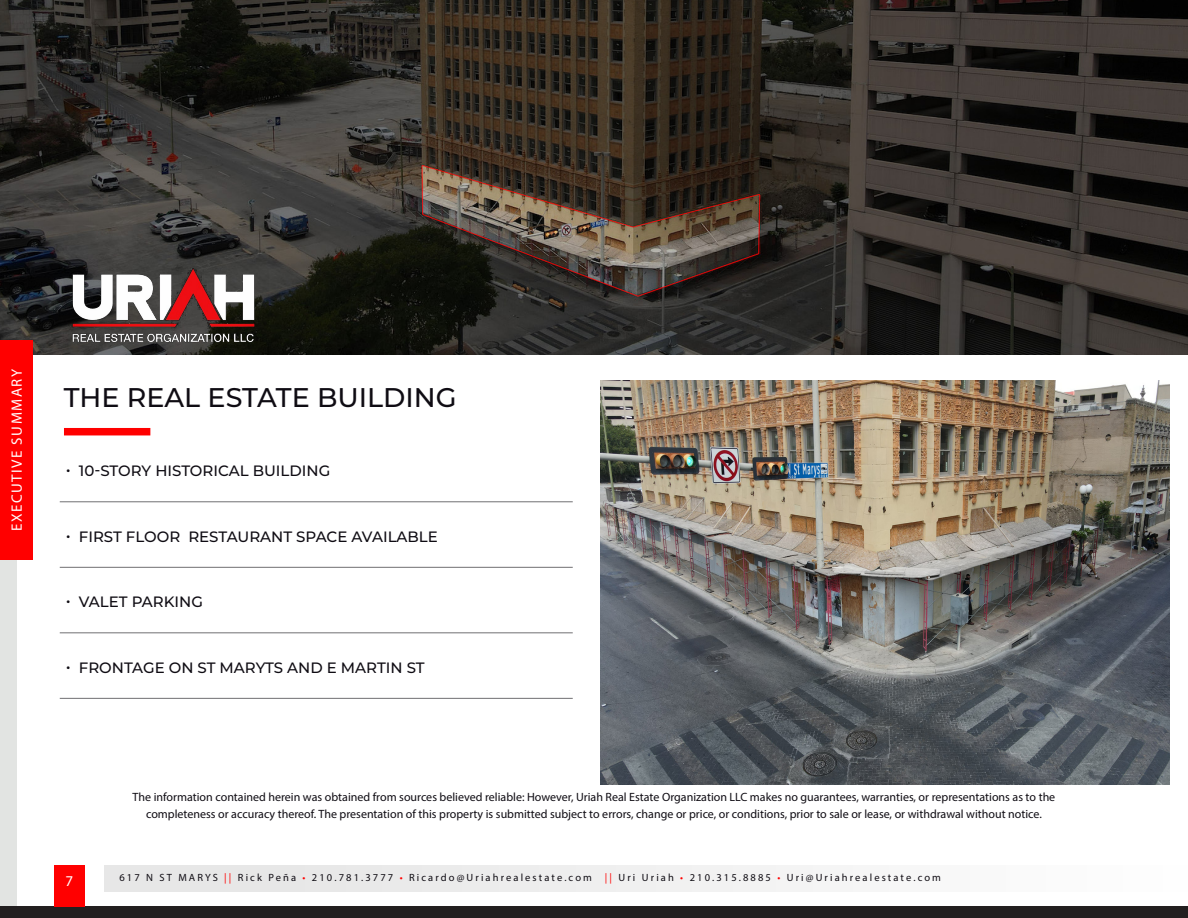
<style>
.page{position:relative;width:1188px;height:918px;background:#fff}
.page>*{position:absolute;margin:0;border:0;box-sizing:border-box;transform-origin:0 0}
.t1{font:500 27px "Montserrat";color:#0f0c13}
.t2{font:500 15px "Montserrat";color:#0f0c13}
.t3{font:15px "Myriad Pro";letter-spacing:.1em;color:#fff}
.t4{font:12px/16.5px "Myriad Pro";color:#0f0c13;text-align:center}
.t5{font:10.5px "Myriad Pro";letter-spacing:.2em;color:#0f0c13}
.s1{color:#f00}
</style>
<div class="page">
<div style="left:0;top:268px;width:16px;height:639px;background:#e2e4e2"></div>
<img style="left:0;top:0;width:1188px;height:355px">
<div style="left:0;top:907px;width:1188px;height:11px;background:#231f20"></div>
<div style="left:104px;top:865px;width:1084px;height:26px;background:#f0f0f0"></div>
<div style="left:54px;top:865px;width:31px;height:42px;background:#f00"></div>
<hr style="left:60px;top:502px;width:513px;height:1px;background:#706f72">
<hr style="left:60px;top:567px;width:513px;height:1px;background:#706f72">
<hr style="left:60px;top:633px;width:513px;height:1px;background:#706f72">
<hr style="left:60px;top:698px;width:513px;height:1px;background:#706f72">
<div style="left:0;top:340px;width:33px;height:220px;background:#f00"></div>
<div style="left:64px;top:428px;width:86px;height:7px;background:#f00"></div>
<img style="left:601px;top:381px;width:569px;height:403px">
<img style="left:64px;top:268px;width:204px;height:81px">
<p class="t3" style="left:8px;top:531px;width:163px;rotate:-90deg">EXECUTIVE SUMMARY</p>
<h1 class="t1" style="left:64px;top:379px;width:395px">THE REAL ESTATE BUILDING</h1>
<p class="t2" style="left:66px;top:460px;width:266px">• 10-STORY HISTORICAL BUILDING</p>
<p class="t2" style="left:66px;top:526px;width:374px">• FIRST FLOOR RESTAURANT SPACE AVAILABLE</p>
<p class="t2" style="left:66px;top:592px;width:139px">• VALET PARKING</p>
<p class="t2" style="left:66px;top:657px;width:360px">• FRONTAGE ON ST MARYTS AND E MARTIN ST</p>
<p class="t3" style="left:65px;top:872px;width:9px">7</p>
<p class="t4" style="left:133px;top:789px;width:924px">The information contained herein was obtained from sources believed reliable: However, Uriah Real Estate Organization LLC makes no guarantees, warranties, or representations as to the completeness or accuracy thereof. The presentation of this property is submitted subject to errors, change or price, or conditions, prior to sale or lease, or withdrawal without notice.</p>
<p class="t5" style="left:119px;top:871px;width:823px">617 N ST MARYS <span class="s1">||</span> Rick Peña <span class="s1">•</span> 210.781.3777 <span class="s1">•</span> Ricardo@Uriahrealestate.com <span class="s1">||</span> Uri Uriah <span class="s1">•</span> 210.315.8885 <span class="s1">•</span> Uri@Uriahrealestate.com</p>
</div>
